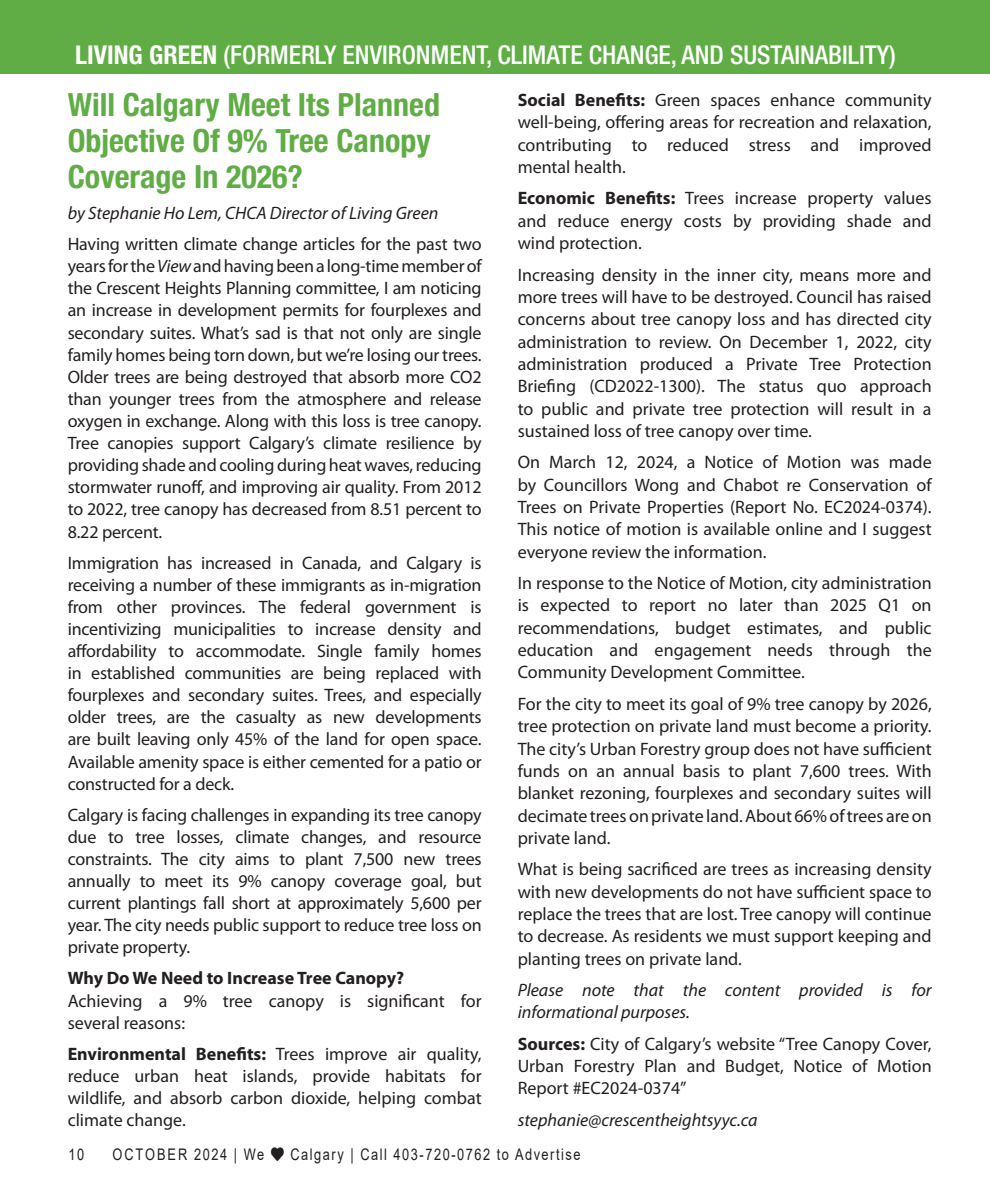
<style>
.page{position:relative;width:990px;height:1188px;background:#fff}
.page>*{position:absolute;margin:0;border:0;box-sizing:border-box;transform-origin:0 0}
.In_Around_title{font:700 condensed 32px/36.2px "Helvetica Neue LT Std";color:#60ad45}
.t1{font:500 condensed 26px "Helvetica Neue LT Std";color:#fff}
.Body_text{font:18px/22.2px "Myriad Pro";color:#231f20;text-align:justify}
.Body_text-2{font:italic 18px/22.4px "Myriad Pro";color:#231f20}
.Subhead{font:700 18px "Myriad Pro";color:#231f20}
.t2{font:16px "Arial";letter-spacing:.12em;color:#231f20;scale:.8 1}
.s1{font-weight:700}
.s2{font-style:italic}
</style>
<div class="page">
<div style="left:0;top:0;width:990px;height:73px;background:#60ad45"></div>
<p class="t1" style="left:75px;top:39px;width:822px"><span class="s1">LIVING GREEN</span> (FORMERLY ENVIRONMENT, CLIMATE CHANGE, AND SUSTAINABILITY)</p>
<p class="In_Around_title" style="left:68px;top:86px;width:374px">Will Calgary Meet Its Planned<br>Objective Of 9% Tree Canopy<br>Coverage In 2026?</p>
<p class="Body_text-2" style="left:68px;top:202px;width:372px">by Stephanie Ho Lem, CHCA Director of Living Green</p>
<p class="Body_text" style="left:68px;top:233px;width:416px">Having written climate change articles for the past two years for the <span class="s2">View</span> and having been a long-time member of the Crescent Heights Planning committee, I am noticing an increase in development permits for fourplexes and secondary suites. What’s sad is that not only are single family homes being torn down, but we’re losing our trees.<br>Older trees are being destroyed that absorb more CO2 than younger trees from the atmosphere and release oxygen in exchange. Along with this loss is tree canopy.<br>Tree canopies support Calgary’s climate resilience by providing shade and cooling during heat waves, reducing stormwater runoff, and improving air quality. From 2012 to 2022, tree canopy has decreased from 8.51 percent to 8.22 percent.</p>
<p class="Body_text" style="left:68px;top:551px;width:416px">Immigration has increased in Canada, and Calgary is receiving a number of these immigrants as in-migration from other provinces. The federal government is incentivizing municipalities to increase density and affordability to accommodate. Single family homes in established communities are being replaced with fourplexes and secondary suites. Trees, and especially older trees, are the casualty as new developments are built leaving only 45% of the land for open space.<br>Available amenity space is either cemented for a patio or constructed for a deck.</p>
<p class="Body_text" style="left:68px;top:803px;width:416px">Calgary is facing challenges in expanding its tree canopy due to tree losses, climate changes, and resource constraints. The city aims to plant 7,500 new trees annually to meet its 9% canopy coverage goal, but current plantings fall short at approximately 5,600 per year. The city needs public support to reduce tree loss on private property.</p>
<p class="Subhead" style="left:68px;top:967px;width:338px">Why Do We Need to Increase Tree Canopy?</p>
<p class="Body_text" style="left:68px;top:989px;width:415px">Achieving a 9% tree canopy is significant for several reasons:</p>
<p class="Body_text" style="left:68px;top:1042px;width:416px"><span class="s1">Environmental Benefits:</span> Trees improve air quality, reduce urban heat islands, provide habitats for wildlife, and absorb carbon dioxide, helping combat climate change.</p>
<p class="Body_text" style="left:518px;top:89px;width:416px"><span class="s1">Social Benefits:</span> Green spaces enhance community well-being, offering areas for recreation and relaxation, contributing to reduced stress and improved mental health.</p>
<p class="Body_text" style="left:518px;top:187px;width:416px"><span class="s1">Economic Benefits:</span> Trees increase property values and reduce energy costs by providing shade and wind protection.</p>
<p class="Body_text" style="left:518px;top:263px;width:416px">Increasing density in the inner city, means more and more trees will have to be destroyed. Council has raised concerns about tree canopy loss and has directed city administration to review. On December 1, 2022, city administration produced a Private Tree Protection Briefing (CD2022-1300). The status quo approach to public and private tree protection will result in a sustained loss of tree canopy over time.</p>
<p class="Body_text" style="left:518px;top:451px;width:416px">On March 12, 2024, a Notice of Motion was made by Councillors Wong and Chabot re Conservation of Trees on Private Properties (Report No. EC2024-0374).<br>This notice of motion is available online and I suggest everyone review the information.</p>
<p class="Body_text" style="left:518px;top:572px;width:416px">In response to the Notice of Motion, city administration is expected to report no later than 2025 Q1 on recommendations, budget estimates, and public education and engagement needs through the Community Development Committee.</p>
<p class="Body_text" style="left:518px;top:692px;width:416px">For the city to meet its goal of 9% tree canopy by 2026, tree protection on private land must become a priority.<br>The city’s Urban Forestry group does not have sufficient funds on an annual basis to plant 7,600 trees. With blanket rezoning, fourplexes and secondary suites will decimate trees on private land. About 66% of trees are on private land.</p>
<p class="Body_text" style="left:518px;top:858px;width:416px">What is being sacrificed are trees as increasing density with new developments do not have sufficient space to replace the trees that are lost. Tree canopy will continue to decrease. As residents we must support keeping and planting trees on private land.</p>
<p class="Body_text-2" style="left:518px;top:979px;width:415px">Please note that the content provided is for informational purposes.</p>
<p class="Body_text" style="left:518px;top:1032px;width:416px"><span class="s1">Sources:</span> City of Calgary’s website “Tree Canopy Cover, Urban Forestry Plan and Budget, Notice of Motion Report #EC2024-0374”</p>
<p class="Body_text-2" style="left:518px;top:1108px;width:241px">stephanie@crescentheightsyyc.ca</p>
<p class="t2" style="left:68px;top:1144px;width:21px">10</p>
<p class="t2" style="left:112px;top:1144px;width:587px">OCTOBER 2024 | We ♥ Calgary | Call 403-720-0762 to Advertise</p>
</div>
